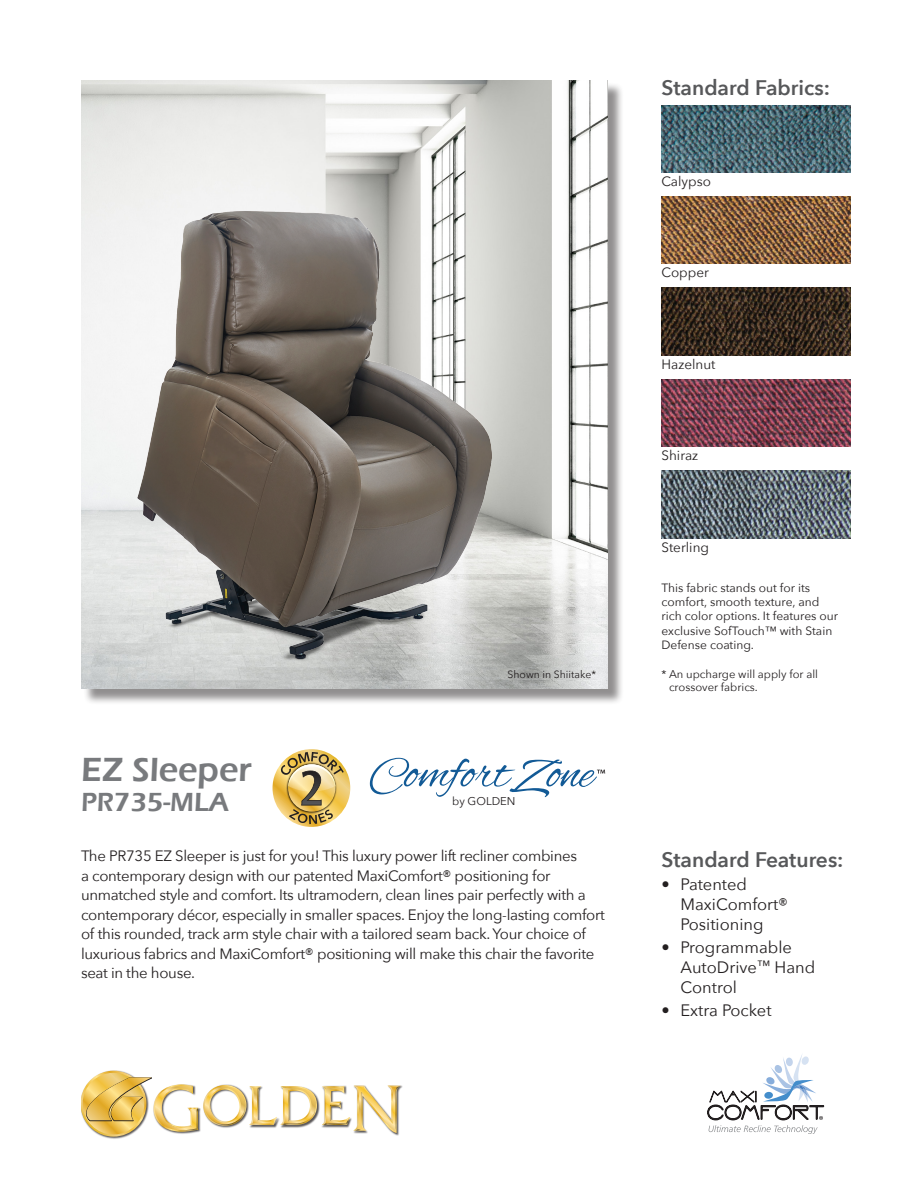
<style>
.page{position:relative;width:918px;height:1188px;background:#fff}
.page>*{position:absolute;margin:0;border:0;box-sizing:border-box;transform-origin:0 0}
.t1{font:600 34.5px "Eras ITC";color:#787a7d}
.t2{font:600 27px "Eras ITC";color:#787a7d}
.t3{font:600 21px "Avenir Next";color:#57585a}
.t4{font:16.5px/19.8px "Avenir Next";color:#231f20}
.t5{font:15px/19.5px "Avenir Next";letter-spacing:-.02em;color:#231f20}
.t6{font:13.5px "Avenir Next";color:#231f20}
.t7{font:12px/14.4px "Avenir Next";color:#231f20}
.t8{font:11.25px/13.5px "Avenir Next";color:#231f20}
.t9{font:10.5px "Avenir Next";color:#231f20}
</style>
<div class="page">
<div style="left:83px;top:83px;width:541px;height:622px;background:#231f20;opacity:.5"></div>
<img style="left:81px;top:80px;width:527px;height:608px">
<svg style="left:707px;top:1055px;width:117px;height:79px"></svg>
<svg style="left:370px;top:758px;width:235px;height:39px"></svg>
<svg style="left:273px;top:749px;width:77px;height:78px"></svg>
<svg style="left:281px;top:752px;width:63px;height:72px;background:#cbb06d"></svg>
<img style="left:104px;top:1070px;width:21px;height:69px">
<svg style="left:81px;top:1071px;width:319px;height:66px"></svg>
<img style="left:662px;top:105px;width:188px;height:67px">
<img style="left:662px;top:196px;width:188px;height:68px">
<img style="left:662px;top:288px;width:188px;height:67px">
<img style="left:662px;top:379px;width:188px;height:68px">
<img style="left:662px;top:471px;width:188px;height:67px">
<img style="left:130px;top:177px;width:372px;height:523px">
<p class="t9" style="left:508px;top:666px;width:90px">Shown in Shiitake*</p>
<p class="t1" style="left:81px;top:750px;width:172px">EZ Sleeper</p>
<p class="t2" style="left:81px;top:787px;width:150px">PR735-MLA</p>
<p class="t5" style="left:81px;top:846px;width:525px">The PR735 EZ Sleeper is just for you! This luxury power lift recliner combines<br>a contemporary design with our patented MaxiComfort® positioning for unmatched style and comfort. Its ultramodern, clean lines pair perfectly with a contemporary décor, especially in smaller spaces. Enjoy the long-lasting comfort of this rounded, track arm style chair with a tailored seam back. Your choice of luxurious fabrics and MaxiComfort® positioning will make this chair the favorite seat in the house.</p>
<p class="t8" style="left:452px;top:794px;width:65px">by GOLDEN</p>
<p class="t3" style="left:662px;top:69px;width:170px">Standard Fabrics:</p>
<p class="t6" style="left:662px;top:170px;width:51px">Calypso</p>
<p class="t6" style="left:662px;top:261px;width:49px">Copper</p>
<p class="t6" style="left:662px;top:353px;width:55px">Hazelnut</p>
<p class="t6" style="left:662px;top:444px;width:38px">Shiraz</p>
<p class="t6" style="left:662px;top:536px;width:49px">Sterling</p>
<p class="t7" style="left:662px;top:580px;width:178px">This fabric stands out for its comfort, smooth texture, and rich color options. It features our exclusive SofTouch™ with Stain<br>Defense coating.</p>
<p class="t8" style="left:669px;top:666px;width:151px;text-indent:-8px">* An upcharge will apply for all crossover fabrics.</p>
<p class="t3" style="left:662px;top:842px;width:184px">Standard Features:</p>
<p class="t4" style="left:680px;top:874px;width:109px;text-indent:-19px">• Patented<br>MaxiComfort®<br>Positioning</p>
<p class="t4" style="left:680px;top:937px;width:136px;text-indent:-19px">• Programmable<br>AutoDrive<sup>™</sup> Hand<br>Control</p>
<p class="t4" style="left:662px;top:999px;width:112px">• Extra Pocket</p>
</div>
